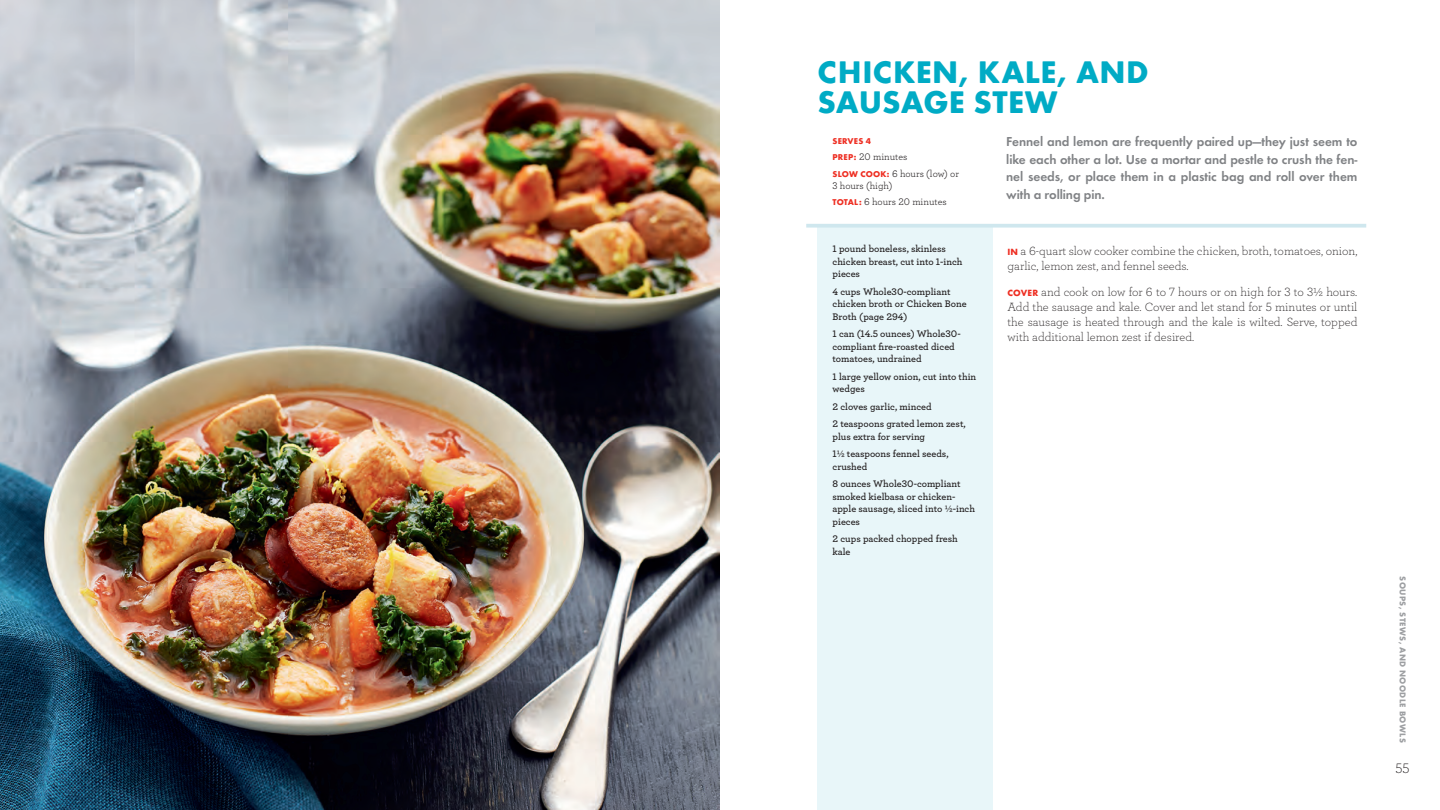
<style>
.page{position:relative;width:1440px;height:810px;background:#fff}
.page>*{position:absolute;margin:0;border:0;box-sizing:border-box;transform-origin:0 0}
.t1{font:700 32.5px/30px "Futura Round";letter-spacing:.01em;color:#00abc5}
.t2{font:14.38px "Archer Light LF";color:#231f20}
.t3{font:600 13.5px/17.5px "Futura Round";letter-spacing:-.005em;color:#808285;text-align:justify}
.t4{font:12.5px/15px "Archer Light LF";color:#231f20}
.t5{font:10px/12.5px "Archer Semibold LF";color:#231f20}
.t6{font:10px/16.2px "Archer Book LF";color:#231f20}
.t7{font:700 8.75px "Futura Round";letter-spacing:.04em;color:#9d9fa2}
.t8{font:700 8.75px "Futura Round";letter-spacing:.02em;color:#ee2e22}
.s1{font-family:"Futura Round";font-weight:700;font-size:8.75px;color:#ee2e22}
.s2{font-family:"Futura Round";font-weight:700;font-size:9.38px;color:#ee2e22}
</style>
<div class="page">
<img style="left:0;top:0;width:720px;height:810px">
<div style="left:818px;top:225px;width:175px;height:585px;background:#e8f6f9"></div>
<svg style="left:806px;top:224px;width:560px;height:4px;background:#d3e9ef"></svg>
<h1 class="t1" style="left:818px;top:54px;width:333px">CHICKEN, KALE, AND<br>SAUSAGE STEW</h1>
<h3 class="t3" style="left:1006px;top:132px;width:353px">Fennel and lemon are frequently paired up—they just seem to like each other a lot. Use a mortar and pestle to crush the fen&shy;nel seeds, or place them in a plastic bag and roll over them with a rolling pin.</h3>
<p class="t8" style="left:832px;top:135px;width:40px">SERVES 4</p>
<p class="t6" style="left:832px;top:149px;width:128px"><span class="s1">PREP:</span> 20 minutes<br><span class="s1">SLOW COOK:</span> 6 hours (low) or</p>
<p class="t6" style="left:832px;top:177px;width:116px">3 hours (high)<br><span class="s1">TOTAL:</span> 6 hours 20 minutes</p>
<p class="t5" style="left:833px;top:242px;width:132px">1 pound boneless, skinless chicken breast, cut into 1-inch pieces</p>
<p class="t5" style="left:833px;top:285px;width:136px">4 cups Whole30-compliant chicken broth or Chicken Bone<br>Broth (page 294)</p>
<p class="t5" style="left:833px;top:327px;width:130px">1 can (14.5 ounces) Whole30- compliant fire-roasted diced tomatoes, undrained</p>
<p class="t5" style="left:833px;top:370px;width:145px">1 large yellow onion, cut into thin wedges</p>
<p class="t5" style="left:833px;top:397px;width:135px;line-height:17.5px">2 cloves garlic, minced<br>2 teaspoons grated lemon zest,</p>
<p class="t5" style="left:833px;top:427px;width:118px;line-height:17.5px">plus extra for serving<br>1½ teaspoons fennel seeds,</p>
<p class="t5" style="left:833px;top:457px;width:130px;line-height:17.5px">crushed<br>8 ounces Whole30-compliant</p>
<p class="t5" style="left:833px;top:490px;width:144px">smoked kielbasa or chicken&shy;apple sausage, sliced into ½-inch pieces</p>
<p class="t5" style="left:833px;top:532px;width:127px">2 cups packed chopped fresh kale</p>
<p class="t4" style="left:1008px;top:243px;width:352px"><span class="s2">IN</span> a 6-quart slow cooker combine the chicken, broth, tomatoes, onion, garlic, lemon zest, and fennel seeds.</p>
<p class="t4" style="left:1008px;top:284px;width:352px;text-align:justify"><span class="s2">COVER</span> and cook on low for 6 to 7 hours or on high for 3 to 3½ hours.<br>Add the sausage and kale. Cover and let stand for 5 minutes or until the sausage is heated through and the kale is wilted. Serve, topped with additional lemon zest if desired.</p>
<p class="t7" style="left:1409px;top:576px;width:168px;rotate:90deg">SOUPS, STEWS, AND NOODLE BOWLS</p>
<h2 class="t2" style="left:1395px;top:759px;width:16px">55</h2>
</div>
